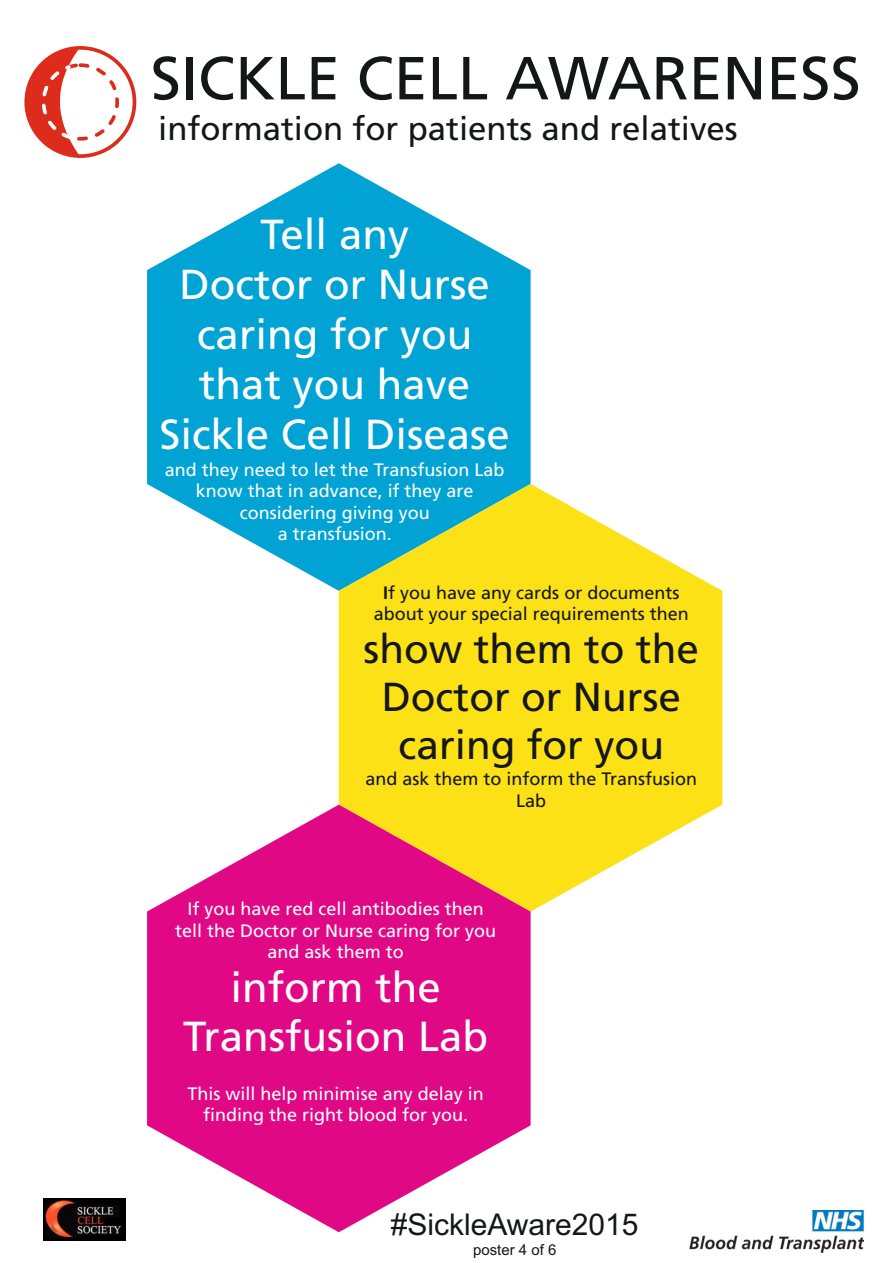
<style>
.page{position:relative;width:893px;height:1263px;background:#fff}
.page>*{position:absolute;margin:0;border:0;box-sizing:border-box;transform-origin:0 0}
.t1{font:60.75px "Frutiger LT Pro";color:#151616}
.t2{font:42px/49.8px "Frutiger LT Pro";color:#fff;text-align:center}
.t3{font:40.5px/48px "Frutiger LT Pro";color:#151616;text-align:center}
.t4{font:33px "Frutiger LT Pro";color:#151616}
.t5{font:30px "Arial";color:#151616}
.t6{font:18px/21.3px "Frutiger LT Pro";color:#fff;text-align:center}
.t7{font:18px/21.3px "Frutiger LT Pro";color:#151616;text-align:center}
.t8{font:15px "Arial";color:#151616}
.s1{font-weight:700}
</style>
<div class="page">
<svg style="left:147px;top:163px;width:384px;height:428px;fill:#00a3d4"></svg>
<svg style="left:339px;top:484px;width:383px;height:427px;background:#e9e044"></svg>
<svg style="left:147px;top:805px;width:384px;height:427px;fill:#e10886"></svg>
<div style="left:24px;top:46px;width:112px;height:112px;background:#fff;border:4px solid #fff;border-radius:50%"></div>
<div style="left:42px;top:63px;width:77px;height:78px;border:4px dashed #dd2b1c;border-radius:50%"></div>
<svg style="left:27px;top:47px;width:55px;height:110px"></svg>
<div style="left:24px;top:46px;width:112px;height:112px;border:4px solid #dd2b1c;border-radius:50%"></div>
<img style="left:43px;top:1199px;width:82px;height:41px">
<img style="left:689px;top:1211px;width:175px;height:41px">
<h1 class="t1" style="left:151px;top:54px;width:712px">SICKLE CELL AWARENESS</h1>
<h3 class="t4" style="left:158px;top:115px;width:581px">information for patients and relatives</h3>
<h2 class="t2" style="left:160px;top:214px;width:352px">Tell any<br>Doctor or Nurse caring for you that you have<br>Sickle Cell Disease</h2>
<p class="t6" style="left:165px;top:461px;width:341px">and they need to let the Transfusion Lab know that in advance, if they are considering giving you<br>a transfusion.</p>
<p class="t7" style="left:374px;top:584px;width:317px"><span class="s1">I</span>f you have any cards or documents about your special requirements then</p>
<h3 class="t3" style="left:364px;top:628px;width:337px">show them to the<br>Doctor or Nurse caring for you</h3>
<p class="t7" style="left:365px;top:770px;width:333px">and ask them to inform the Transfusion<br>Lab</p>
<p class="t6" style="left:175px;top:900px;width:323px">If you have red cell antibodies then tell the Doctor or Nurse caring for you and ask them to</p>
<h2 class="t2" style="left:183px;top:966px;width:306px">inform the<br>Transfusion Lab</h2>
<p class="t6" style="left:188px;top:1085px;width:298px">This will help minimise any delay in finding the right blood for you.</p>
<h3 class="t5" style="left:391px;top:1213px;width:249px">#SickleAware2015</h3>
<p class="t8" style="left:473px;top:1244px;width:85px">poster 4 of 6</p>
</div>
